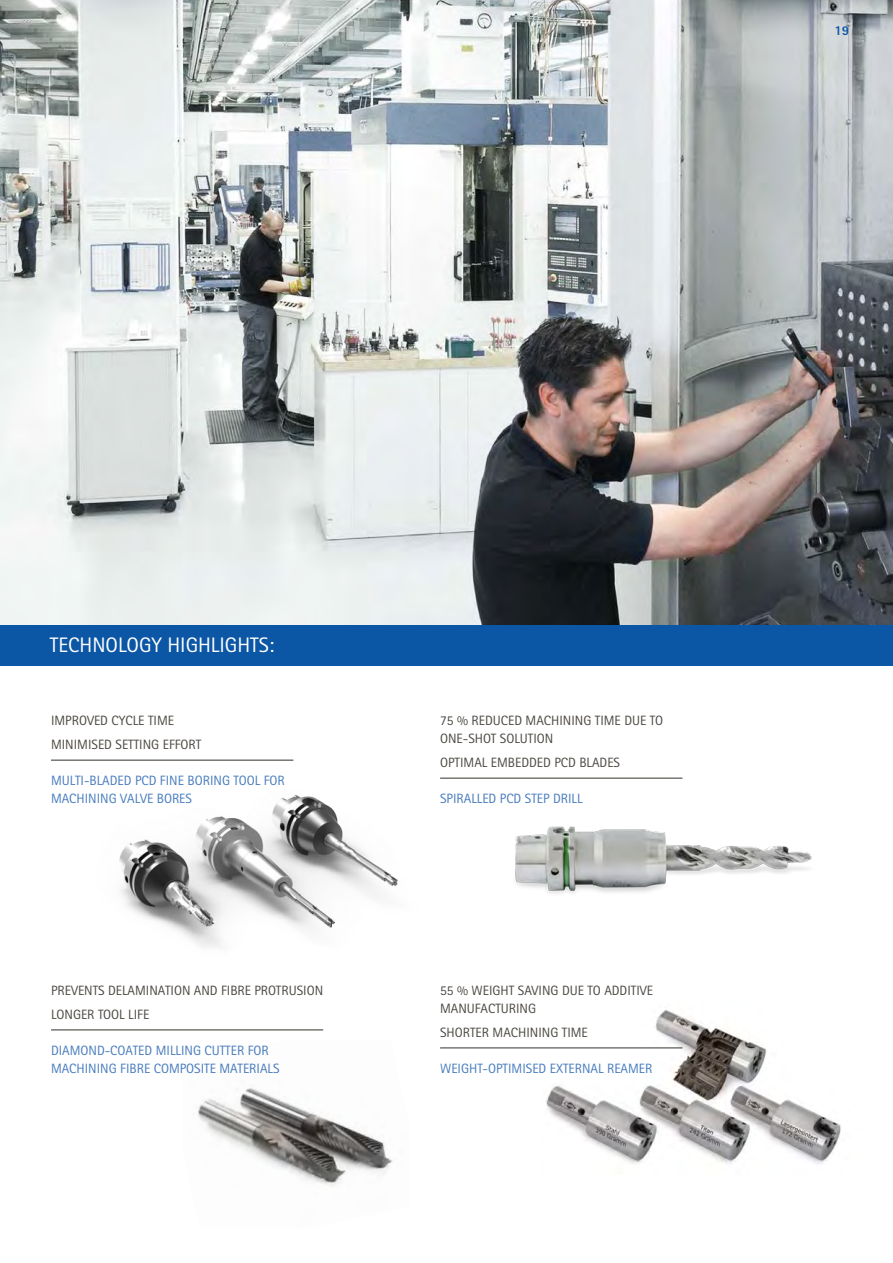
<style>
.page{position:relative;width:893px;height:1263px;background:#fff}
.page>*{position:absolute;margin:0;border:0;box-sizing:border-box;transform-origin:0 0}
.t1{font:21px "Rotis Sans Serif W1 G";color:#fff}
.t2{font:13.5px/24px "Rotis Sans Serif W1 G";color:#4c4842}
.t3{font:13.5px/18px "Rotis Sans Serif W1 G";color:#477bbd}
.t4{font:800 13.5px "Rotis Sans Serif W1 G";color:#0b56a5}
</style>
<div class="page">
<img style="left:515px;top:826px;width:297px;height:68px">
<img style="left:541px;top:1009px;width:300px;height:155px">
<img style="left:119px;top:759px;width:279px;height:188px">
<img style="left:198px;top:1088px;width:195px;height:99px">
<img style="left:0;top:0;width:893px;height:625px">
<div style="left:0;top:625px;width:893px;height:40px;background:#0b56a5"></div>
<hr style="left:51px;top:759px;width:242px;height:2px;background:#4c4842">
<hr style="left:51px;top:1029px;width:272px;height:1px;background:#4c4842">
<hr style="left:440px;top:777px;width:242px;height:2px;background:#4c4842">
<hr style="left:440px;top:1047px;width:242px;height:1px;background:#4c4842">
<p class="t4" style="left:834px;top:22px;width:17px">19</p>
<h1 class="t1" style="left:50px;top:632px;width:226px">TECHNOLOGY HIGHLIGHTS:</h1>
<p class="t2" style="left:51px;top:709px;width:152px">IMPROVED CYCLE TIME<br>MINIMISED SETTING EFFORT</p>
<p class="t3" style="left:51px;top:772px;width:235px">MULTI-BLADED PCD FINE BORING TOOL FOR<br>MACHINING VALVE BORES</p>
<p class="t2" style="left:51px;top:978px;width:274px">PREVENTS DELAMINATION AND FIBRE PROTRUSION<br>LONGER TOOL LIFE</p>
<p class="t3" style="left:51px;top:1041px;width:230px">DIAMOND-COATED MILLING CUTTER FOR<br>MACHINING FIBRE COMPOSITE MATERIALS</p>
<p class="t2" style="left:440px;top:712px;width:224px;line-height:18px">75 % REDUCED MACHINING TIME DUE TO<br>ONE-SHOT SOLUTION</p>
<p class="t2" style="left:440px;top:751px;width:181px">OPTIMAL EMBEDDED PCD BLADES</p>
<p class="t3" style="left:440px;top:790px;width:144px">SPIRALLED PCD STEP DRILL</p>
<p class="t2" style="left:440px;top:981px;width:214px;line-height:18px">55 % WEIGHT SAVING DUE TO ADDITIVE<br>MANUFACTURING</p>
<p class="t2" style="left:440px;top:1020px;width:149px">SHORTER MACHINING TIME</p>
<p class="t3" style="left:440px;top:1059px;width:214px">WEIGHT-OPTIMISED EXTERNAL REAMER</p>
</div>
